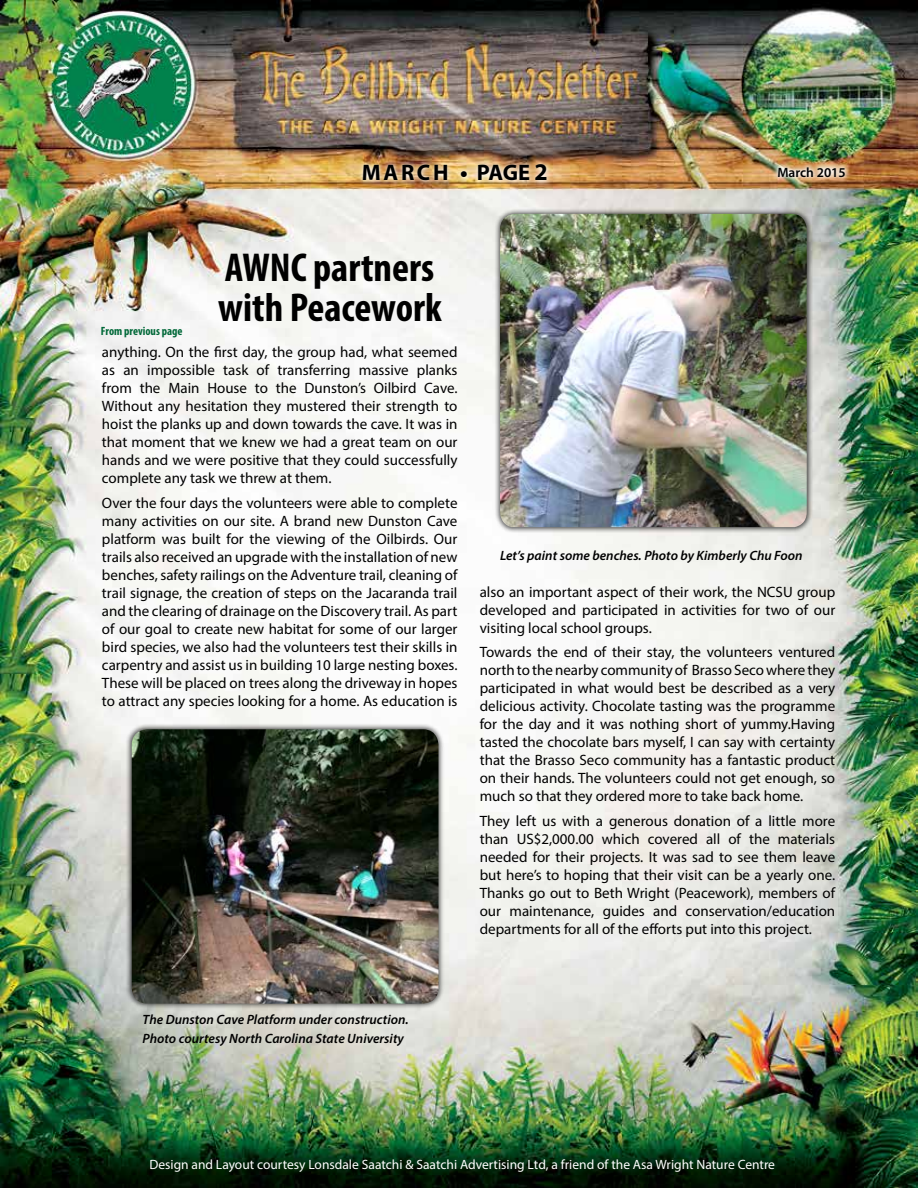
<style>
.page{position:relative;width:918px;height:1188px;background:#fff}
.page>*{position:absolute;margin:0;border:0;box-sizing:border-box;transform-origin:0 0}
.t1{font:700 condensed 40.5px/40.5px "Myriad Pro";color:#000}
.t2{font:700 22.5px "Myriad Pro";letter-spacing:.115em;color:#000}
.t3{font:15px/18px "Myriad Pro";color:#000;text-align:justify}
.t4{font:italic 600 13.5px/18.8px "Myriad Pro";color:#000}
.t5{font:13.5px "Myriad Pro";color:#fff}
.t6{font:600 13.5px "Myriad Pro";color:#000}
.t7{font:700 condensed 12px "Myriad Pro";color:#006838}
.s1{font-size:24px}
</style>
<div class="page">
<img style="left:0;top:0;width:918px;height:1188px">
<img style="left:357px;top:159px;width:196px;height:27px">
<svg style="left:772px;top:161px;width:79px;height:21px;background:#d5b38d"></svg>
<div style="left:494px;top:208px;width:319px;height:325px;background:#000;opacity:.68"></div>
<img style="left:500px;top:214px;width:307px;height:313px">
<div style="left:126px;top:723px;width:319px;height:287px;background:#000;opacity:.68"></div>
<img style="left:132px;top:729px;width:306px;height:275px">
<h2 class="t2" style="left:362px;top:158px;width:188px">MARCH • PAGE <span class="s1">2</span></h2>
<p class="t6" style="left:777px;top:163px;width:70px">March 2015</p>
<p class="t7" style="left:101px;top:324px;width:83px">From previous page</p>
<h1 class="t1" style="left:218px;top:246px;width:225px">AWNC partners with Peacework</h1>
<p class="t3" style="left:102px;top:343px;width:357px">anything. On the first day, the group had, what seemed as an impossible task of transferring massive planks from the Main House to the Dunston’s Oilbird Cave.<br>Without any hesitation they mustered their strength to hoist the planks up and down towards the cave. It was in that moment that we knew we had a great team on our hands and we were positive that they could successfully complete any task we threw at them.</p>
<p class="t3" style="left:102px;top:493px;width:357px">Over the four days the volunteers were able to complete many activities on our site. A brand new Dunston Cave platform was built for the viewing of the Oilbirds. Our trails also received an upgrade with the installation of new benches, safety railings on the Adventure trail, cleaning of trail signage, the creation of steps on the Jacaranda trail and the clearing of drainage on the Discovery trail. As part of our goal to create new habitat for some of our larger bird species, we also had the volunteers test their skills in carpentry and assist us in building 10 large nesting boxes.<br>These will be placed on trees along the driveway in hopes to attract any species looking for a home. As education is</p>
<p class="t4" style="left:500px;top:545px;width:304px">Let’s paint some benches. Photo by Kimberly Chu Foon</p>
<p class="t3" style="left:480px;top:582px;width:357px">also an important aspect of their work, the NCSU group developed and participated in activities for two of our visiting local school groups.</p>
<p class="t3" style="left:480px;top:643px;width:357px">Towards the end of their stay, the volunteers ventured north to the nearby community of Brasso Seco where they participated in what would best be described as a very delicious activity. Chocolate tasting was the programme for the day and it was nothing short of yummy.Having tasted the chocolate bars myself, I can say with certainty that the Brasso Seco community has a fantastic product on their hands. The volunteers could not get enough, so much so that they ordered more to take back home.</p>
<p class="t3" style="left:480px;top:812px;width:357px">They left us with a generous donation of a little more than US$2,000.00 which covered all of the materials needed for their projects. It was sad to see them leave but here’s to hoping that their visit can be a yearly one.<br>Thanks go out to Beth Wright (Peacework), members of our maintenance, guides and conservation/education departments for all of the efforts put into this project.</p>
<p class="t4" style="left:143px;top:1010px;width:268px">The Dunston Cave Platform under construction.<br>Photo courtesy North Carolina State University</p>
<p class="t5" style="left:149px;top:1156px;width:627px">Design and Layout courtesy Lonsdale Saatchi &amp; Saatchi Advertising Ltd, a friend of the Asa Wright Nature Centre</p>
</div>
